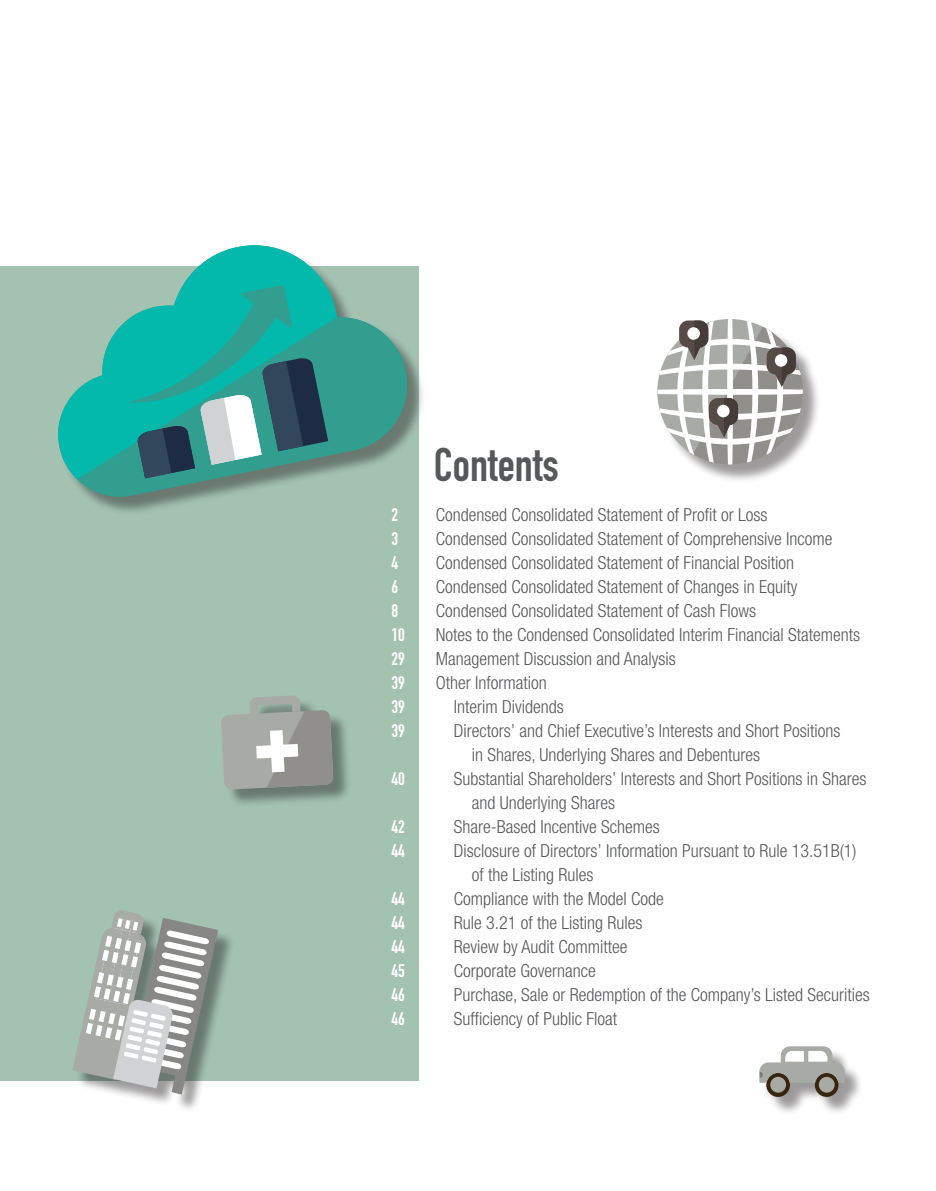
<style>
.page{position:relative;width:936px;height:1191px;background:#fff}
.page>*{position:absolute;margin:0;border:0;box-sizing:border-box;transform-origin:0 0}
.t1{font:46.5px "DIN Engschrift Std";color:#57585a}
.t2{font:300 condensed 18px "Helvetica Neue LT Std";color:#57585a}
.t3{font:18px/24px "DIN Engschrift Std";color:#fff}
</style>
<div class="page">
<div style="left:0;top:266px;width:419px;height:814px;background:#a3c2b2"></div>
<div style="left:60px;top:248px;width:366px;height:267px;background:#231f20;opacity:.45"></div>
<svg style="left:60px;top:248px;width:353px;height:254px"></svg>
<svg style="left:77px;top:316px;width:336px;height:184px"></svg>
<svg style="left:58px;top:245px;width:279px;height:234px"></svg>
<svg style="left:126px;top:285px;width:202px;height:193px;background:#329e97"></svg>
<div style="left:659px;top:322px;width:162px;height:161px;background:#231f20;opacity:.45"></div>
<svg style="left:657px;top:319px;width:145px;height:145px"></svg>
<div style="left:762px;top:1048px;width:101px;height:67px;background:#231f20;opacity:.45"></div>
<svg style="left:814px;top:1072px;width:24px;height:25px"></svg>
<svg style="left:766px;top:1072px;width:24px;height:25px"></svg>
<div style="left:770px;top:1076px;width:16px;height:16px;background:#a8aaa5;border-radius:50%"></div>
<svg style="left:759px;top:1046px;width:85px;height:36px"></svg>
<div style="left:818px;top:1076px;width:16px;height:16px;background:#a8aaa5;border-radius:50%"></div>
<div style="left:75px;top:913px;width:161px;height:199px;background:#231f20;opacity:.45"></div>
<svg style="left:72px;top:910px;width:146px;height:184px"></svg>
<div style="left:224px;top:697px;width:127px;height:111px;background:#231f20;opacity:.45"></div>
<svg style="left:221px;top:695px;width:112px;height:94px;background:#a5aaa4"></svg>
<p class="t3" style="left:391px;top:503px;width:15px">2<br>3<br>4<br>6<br>8<br>10<br>29<br>39<br>39<br>39</p>
<p class="t3" style="left:391px;top:767px;width:15px">40</p>
<p class="t3" style="left:391px;top:815px;width:15px">42<br>44</p>
<p class="t3" style="left:391px;top:887px;width:15px;text-align:justify">44<br>44<br>44<br>45<br>46<br>46</p>
<h1 class="t1" style="left:434px;top:437px;width:126px">Contents</h1>
<p class="t2" style="left:436px;top:504px;width:333px">Condensed Consolidated Statement of Profit or Loss</p>
<p class="t2" style="left:436px;top:528px;width:398px">Condensed Consolidated Statement of Comprehensive Income</p>
<p class="t2" style="left:436px;top:552px;width:360px">Condensed Consolidated Statement of Financial Position</p>
<p class="t2" style="left:436px;top:576px;width:363px">Condensed Consolidated Statement of Changes in Equity</p>
<p class="t2" style="left:436px;top:600px;width:322px">Condensed Consolidated Statement of Cash Flows</p>
<p class="t2" style="left:436px;top:624px;width:426px">Notes to the Condensed Consolidated Interim Financial Statements</p>
<p class="t2" style="left:436px;top:648px;width:241px">Management Discussion and Analysis</p>
<p class="t2" style="left:436px;top:672px;width:112px">Other Information</p>
<p class="t2" style="left:454px;top:696px;width:111px">Interim Dividends</p>
<p class="t2" style="left:454px;top:720px;width:388px">Directors’ and Chief Executive’s Interests and Short Positions</p>
<p class="t2" style="left:472px;top:744px;width:290px">in Shares, Underlying Shares and Debentures</p>
<p class="t2" style="left:454px;top:768px;width:414px">Substantial Shareholders’ Interests and Short Positions in Shares</p>
<p class="t2" style="left:472px;top:792px;width:145px">and Underlying Shares</p>
<p class="t2" style="left:454px;top:816px;width:207px">Share-Based Incentive Schemes</p>
<p class="t2" style="left:454px;top:840px;width:404px">Disclosure of Directors’ Information Pursuant to Rule 13.51B(1)</p>
<p class="t2" style="left:472px;top:864px;width:123px">of the Listing Rules</p>
<p class="t2" style="left:454px;top:888px;width:211px">Compliance with the Model Code</p>
<p class="t2" style="left:454px;top:912px;width:190px">Rule 3.21 of the Listing Rules</p>
<p class="t2" style="left:454px;top:936px;width:175px">Review by Audit Committee</p>
<p class="t2" style="left:454px;top:960px;width:143px">Corporate Governance</p>
<p class="t2" style="left:454px;top:984px;width:417px">Purchase, Sale or Redemption of the Company’s Listed Securities</p>
<p class="t2" style="left:454px;top:1008px;width:165px">Sufficiency of Public Float</p>
</div>
